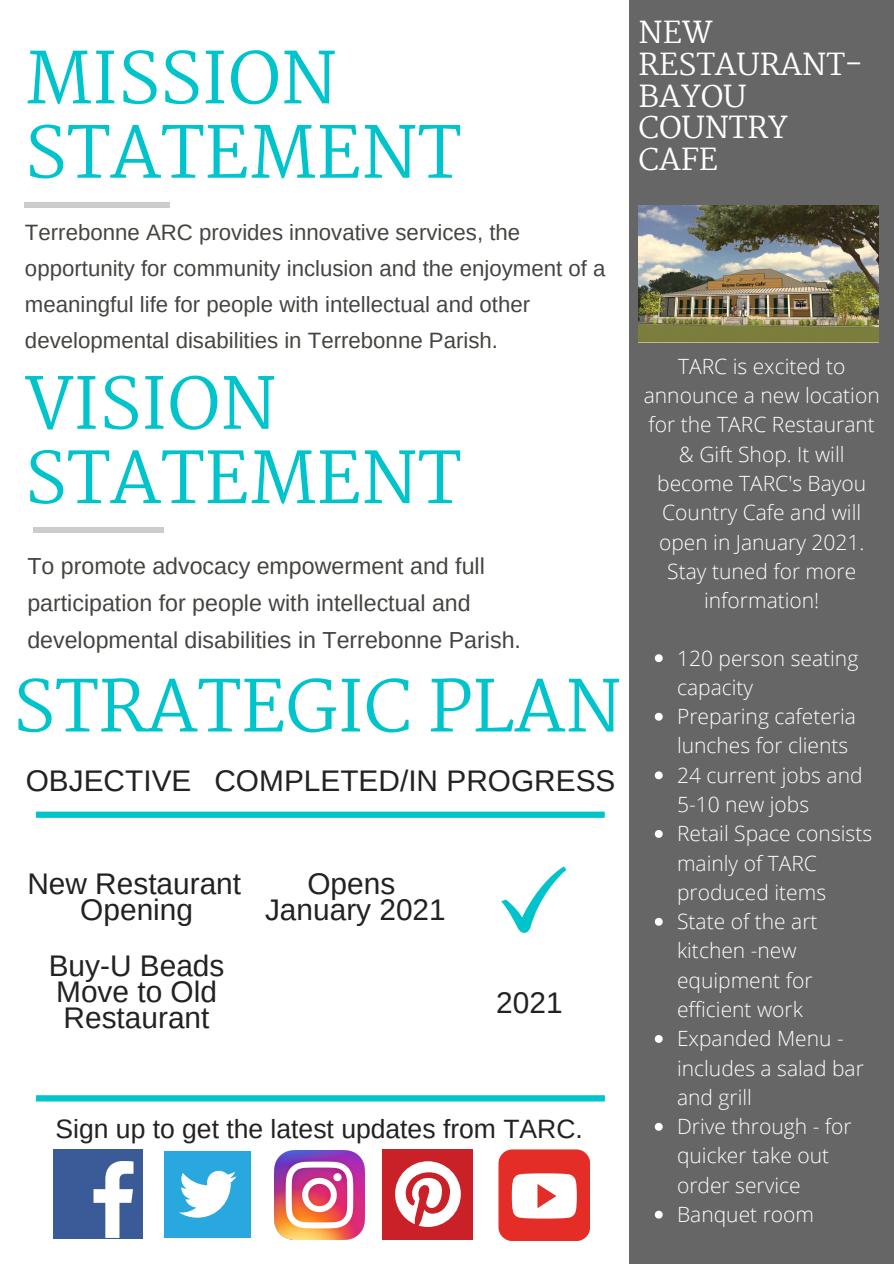
<style>
.page{position:relative;width:894px;height:1264px;background:#fff}
.page>*{position:absolute;margin:0;border:0;box-sizing:border-box;transform-origin:0 0}
.t1{font:69.6px/74.2px "Martel";color:#00c4cc}
.t2{font:29.85px/26px "Arimo";color:#222;text-align:center}
.t3{font:29.85px/31.5px "Martel";color:#fff}
.t4{font:26.55px "Arimo";color:#222}
.t5{font:23.25px/37.2px "Arimo";color:#444440}
.t6{font:22.2px/36px "Arimo";color:#444440}
.t7{font:300 21px/29.2px "Open Sans";color:#fff;text-align:center}
</style>
<div class="page">
<div style="left:34px;top:527px;width:130px;height:5px;background:#ccc"></div>
<div style="left:24px;top:202px;width:146px;height:6px;background:#ccc"></div>
<svg style="left:36px;top:811px;width:568px;height:6px"></svg>
<svg style="left:501px;top:866px;width:64px;height:66px"></svg>
<svg style="left:36px;top:1095px;width:568px;height:6px"></svg>
<div style="left:53px;top:1149px;width:89px;height:89px;background:#3a5a98"></div>
<svg style="left:93px;top:1161px;width:40px;height:76px"></svg>
<div style="left:382px;top:1148px;width:91px;height:91px;background:#ca2128"></div>
<svg style="left:395px;top:1161px;width:65px;height:65px"></svg>
<div style="left:164px;top:1150px;width:87px;height:87px;background:#29a7df"></div>
<svg style="left:179px;top:1170px;width:57px;height:47px"></svg>
<img style="left:275px;top:1150px;width:89px;height:89px">
<div style="left:498px;top:1149px;width:91px;height:91px;background:#e52d27;border-radius:14px"></div>
<svg style="left:511px;top:1173px;width:65px;height:45px"></svg>
<div style="left:629px;top:0;width:264px;height:1263px;background:#666"></div>
<img style="left:638px;top:205px;width:240px;height:137px">
<svg style="left:654px;top:654px;width:8px;height:8px"></svg>
<svg style="left:654px;top:712px;width:8px;height:8px"></svg>
<svg style="left:654px;top:771px;width:8px;height:8px"></svg>
<svg style="left:654px;top:830px;width:8px;height:7px"></svg>
<svg style="left:654px;top:917px;width:8px;height:8px"></svg>
<svg style="left:654px;top:1035px;width:8px;height:7px"></svg>
<svg style="left:654px;top:1122px;width:8px;height:8px"></svg>
<svg style="left:654px;top:1210px;width:8px;height:8px"></svg>
<h1 class="t1" style="left:25px;top:42px;width:437px">MISSION<br>STATEMENT</h1>
<p class="t6" style="left:25px;top:214px;width:582px">Terrebonne ARC provides innovative services, the opportunity for community inclusion and the enjoyment of a meaningful life for people with intellectual and other developmental disabilities in Terrebonne Parish.</p>
<h1 class="t1" style="left:25px;top:367px;width:437px">VISION<br>STATEMENT</h1>
<p class="t5" style="left:27px;top:547px;width:495px">To promote advocacy empowerment and full participation for people with intellectual and developmental disabilities in Terrebonne Parish.</p>
<h1 class="t1" style="left:13px;top:670px;width:609px">STRATEGIC PLAN</h1>
<h2 class="t2" style="left:26px;top:767px;width:591px">OBJECTIVE COMPLETED/IN PROGRESS</h2>
<h2 class="t2" style="left:27px;top:870px;width:215px">New Restaurant<br>Opening</h2>
<h2 class="t2" style="left:49px;top:952px;width:177px;text-align:left">Buy-U Beads<br>Move to Old<br>Restaurant</h2>
<h2 class="t2" style="left:265px;top:870px;width:182px">Opens<br>January 2021</h2>
<h2 class="t2" style="left:496px;top:989px;width:68px">2021</h2>
<p class="t4" style="left:55px;top:1114px;width:528px">Sign up to get the latest updates from TARC.</p>
<h2 class="t3" style="left:638px;top:17px;width:226px">NEW<br>RESTAURANT-<br>BAYOU<br>COUNTRY<br>CAFE</h2>
<p class="t7" style="left:643px;top:351px;width:237px">TARC is excited to announce a new location for the TARC Restaurant &amp; Gift Shop. It will become TARC's Bayou<br>Country Cafe and will open in January 2021.<br>Stay tuned for more information!</p>
<p class="t7" style="left:676px;top:642px;width:196px;text-align:left">120 person seating capacity<br>Preparing cafeteria lunches for clients<br>24 current jobs and<br>5-10 new jobs<br>Retail Space consists mainly of TARC produced items<br>State of the art kitchen -new equipment for efficient work<br>Expanded Menu - includes a salad bar and grill<br>Drive through - for quicker take out order service<br>Banquet room</p>
</div>
